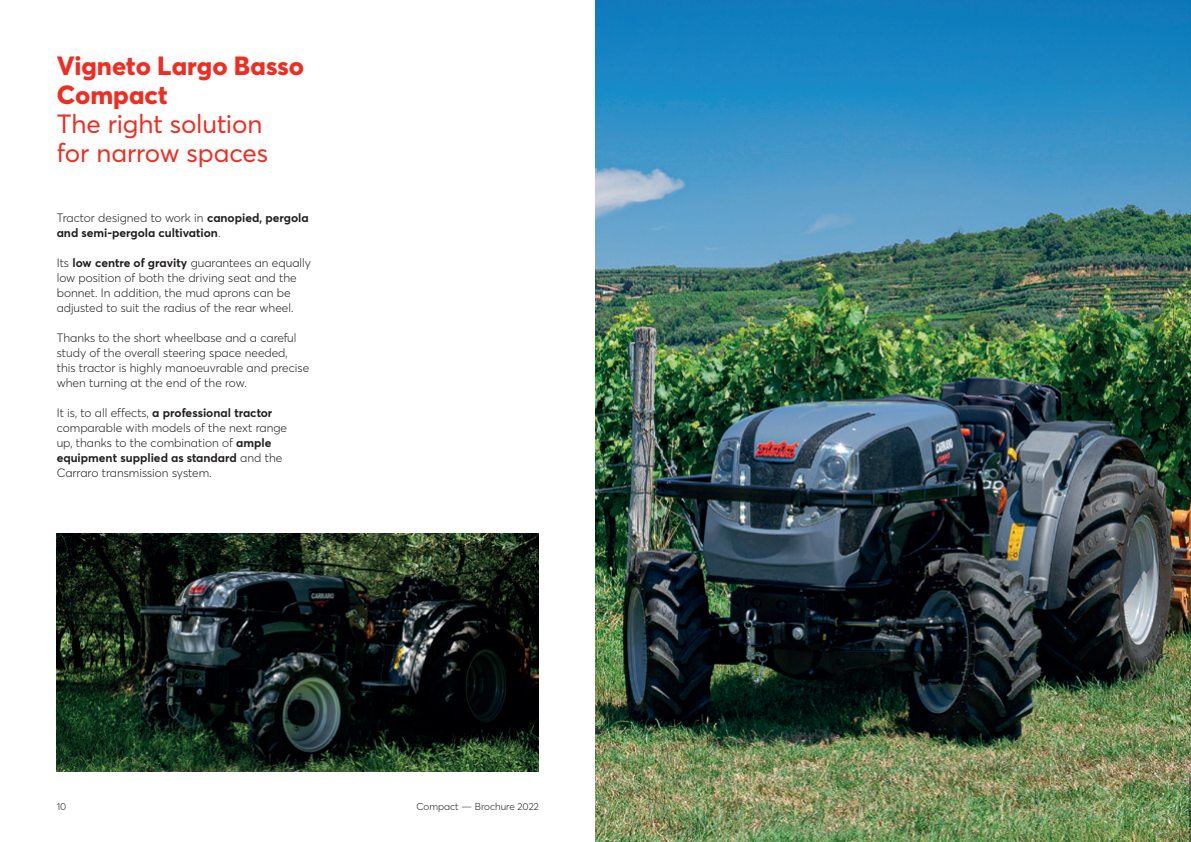
<style>
.page{position:relative;width:1191px;height:842px;background:#fff}
.page>*{position:absolute;margin:0;border:0;box-sizing:border-box;transform-origin:0 0}
.t1{font:26px/29px "Averta PE";letter-spacing:-.005em;color:#ee2e22}
.t2{font:800 26px/29px "Averta PE";color:#ee2e22}
.t3{font:300 12px/15px "Averta PE";color:#231f20}
.t4{font:700 12px/15px "Averta PE";color:#231f20}
.t5{font:300 10px "Averta PE";color:#231f20}
.s1{font-weight:300}
.s2{font-weight:700}
</style>
<div class="page">
<img style="left:595px;top:0;width:596px;height:842px">
<img style="left:57px;top:534px;width:482px;height:237px">
<h1 class="t2" style="left:57px;top:50px;width:249px">Vigneto Largo Basso<br>Compact</h1>
<h1 class="t1" style="left:57px;top:108px;width:213px">The right solution for narrow spaces</h1>
<p class="t4" style="left:57px;top:210px;width:253px"><span class="s1">Tractor designed to work in</span> canopied, pergola and semi-pergola cultivation<span class="s1">.</span></p>
<p class="t3" style="left:57px;top:255px;width:256px">Its <span class="s2">low centre of gravity</span> guarantees an equally low position of both the driving seat and the bonnet. In addition, the mud aprons can be adjusted to suit the radius of the rear wheel.</p>
<p class="t3" style="left:57px;top:330px;width:254px">Thanks to the short wheelbase and a careful study of the overall steering space needed, this tractor is highly manoeuvrable and precise when turning at the end of the row.</p>
<p class="t3" style="left:57px;top:405px;width:232px">It is, to all effects, <span class="s2">a professional tractor </span>comparable with models of the next range up, thanks to the combination of <span class="s2">ample equipment supplied as standard</span> and the Carraro transmission system.</p>
<p class="t5" style="left:57px;top:800px;width:11px">10</p>
<p class="t5" style="left:416px;top:800px;width:124px">Compact — Brochure 2022</p>
</div>
